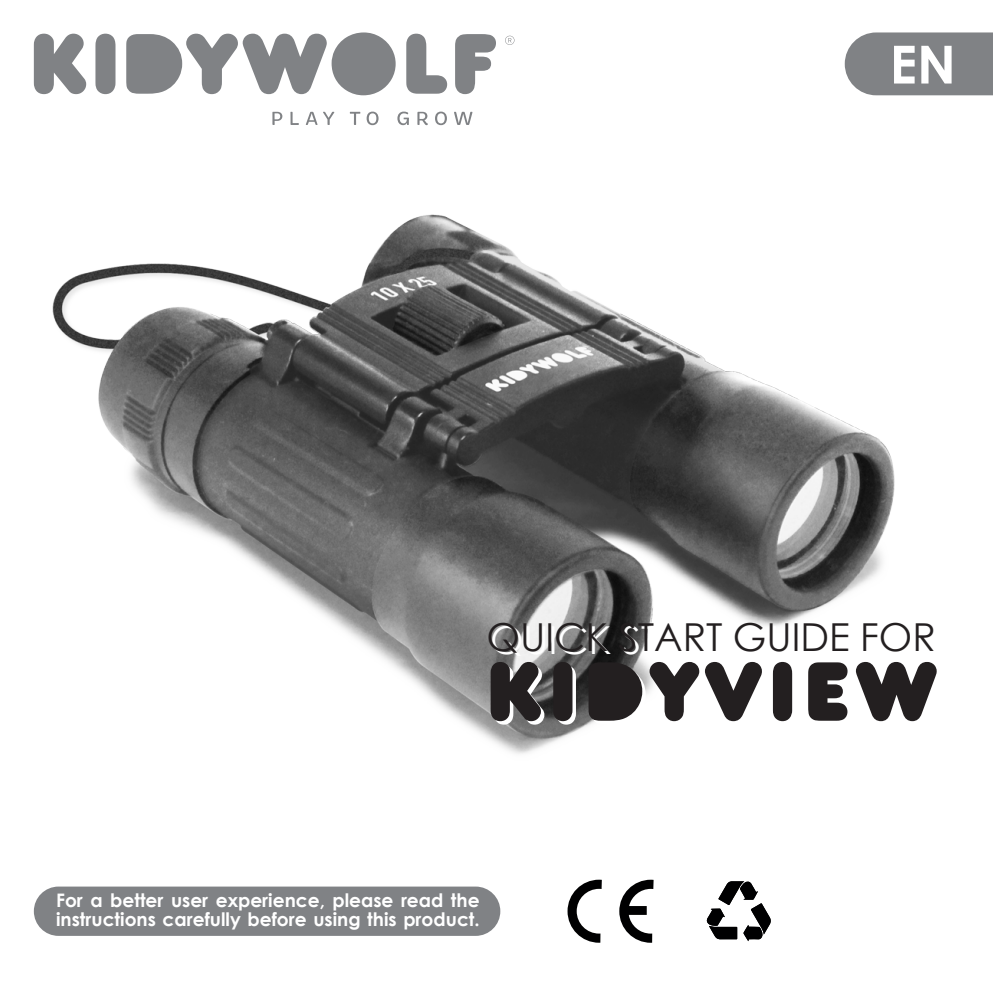
<style>
.page{position:relative;width:993px;height:993px;background:#fff}
.page>*{position:absolute;margin:0;border:0;box-sizing:border-box;transform-origin:0 0}
.t1{font:900 87.5px "Baruta";letter-spacing:.09em;color:#231f20}
.t2{font:700 52.5px "Century Gothic";color:#fff}
.t3{font:38.5px "Century Gothic";color:#231f20}
.t4{font:700 18.55px/18.6px "Century Gothic";color:#fff}
</style>
<div class="page">
<img style="left:52px;top:214px;width:843px;height:540px">
<div style="left:34px;top:886px;width:466px;height:49px;background:#808285;border-radius:25px"></div>
<svg style="left:844px;top:32px;width:148px;height:63px;background:#87898c"></svg>
<svg style="left:34px;top:34px;width:52px;height:60px"></svg>
<svg style="left:95px;top:34px;width:20px;height:60px"></svg>
<svg style="left:126px;top:32px;width:269px;height:63px"></svg>
<svg style="left:406px;top:34px;width:41px;height:60px"></svg>
<svg style="left:455px;top:34px;width:41px;height:60px"></svg>
<svg style="left:505px;top:36px;width:9px;height:9px"></svg>
<svg style="left:397px;top:112px;width:12px;height:13px"></svg>
<svg style="left:272px;top:112px;width:10px;height:13px"></svg>
<svg style="left:435px;top:112px;width:12px;height:13px"></svg>
<svg style="left:323px;top:112px;width:11px;height:13px"></svg>
<svg style="left:305px;top:112px;width:12px;height:13px"></svg>
<svg style="left:366px;top:112px;width:12px;height:13px"></svg>
<svg style="left:350px;top:112px;width:10px;height:13px"></svg>
<svg style="left:290px;top:112px;width:9px;height:13px"></svg>
<svg style="left:417px;top:112px;width:11px;height:13px"></svg>
<svg style="left:454px;top:112px;width:18px;height:13px"></svg>
<svg style="left:706px;top:881px;width:64px;height:59px"></svg>
<svg style="left:567px;top:879px;width:34px;height:63px"></svg>
<svg style="left:619px;top:879px;width:34px;height:63px"></svg>
<h2 class="t2" style="left:889px;top:25px;width:68px">EN</h2>
<h3 class="t3" style="left:486px;top:609px;width:450px">QUICK START GUIDE FOR</h3>
<h1 class="t1" style="left:486px;top:634px;width:450px">KIDYVIEW</h1>
<p class="t4" style="left:56px;top:889px;width:425px">For a better user experience, please read the instructions carefully before using this product.</p>
</div>
